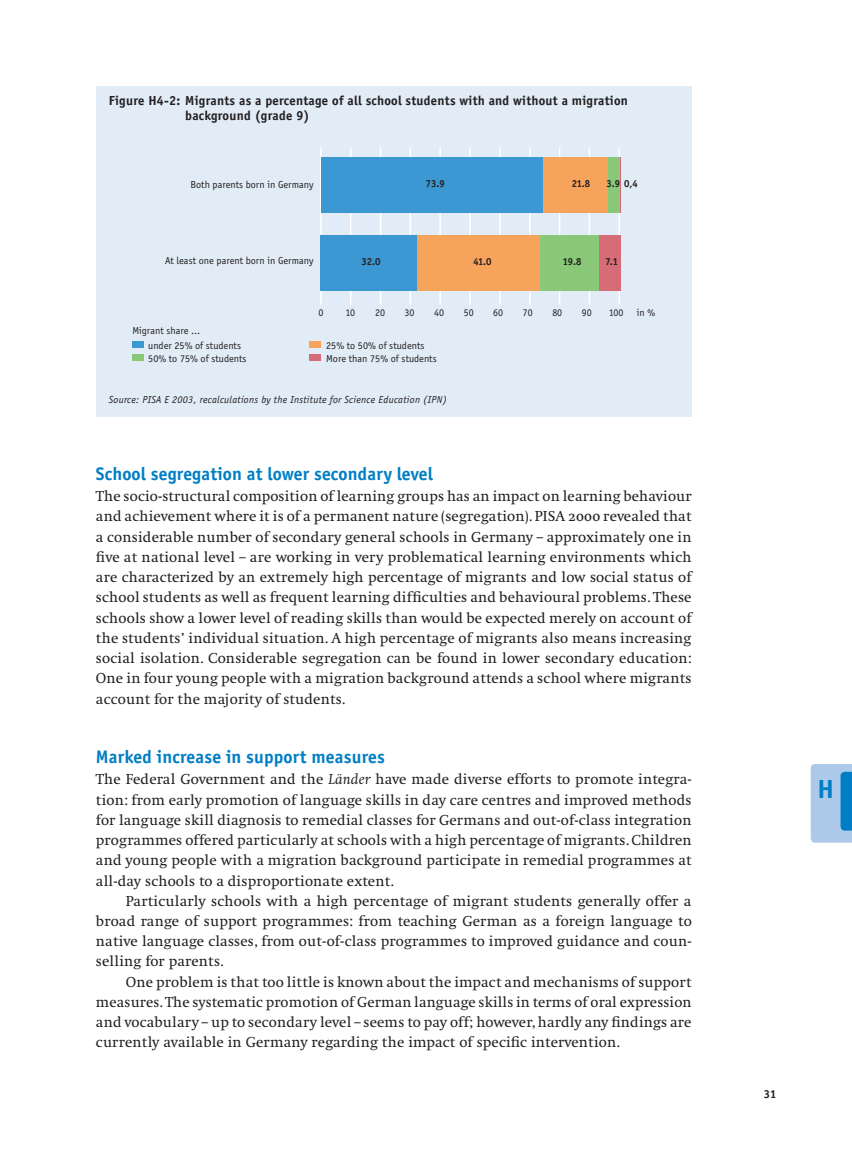
<style>
.page{position:relative;width:852px;height:1149px;background:#fff}
.page>*{position:absolute;margin:0;border:0;box-sizing:border-box;transform-origin:0 0}
.t1{font:700 27px "Officina Sans";color:#007ec5}
.t2{font:700 18.75px "Officina Sans";letter-spacing:.01em;color:#007ec5}
.t3{font:15px/20.2px "Swift Regular Os F";letter-spacing:.01em;color:#231f20;text-align:justify}
.t4{font:700 13.5px/15px "Officina Sans";letter-spacing:.02em;color:#231f20}
.t5{font:700 12px "Officina Sans";color:#231f20}
.t6{font:10.5px "Officina Sans";color:#231f20}
.t7{font:italic 10.5px "Officina Sans";letter-spacing:.025em;color:#231f20}
.t8{font:700 10.5px "Officina Sans";letter-spacing:-.01em;color:#231f20}
.s1{font-family:"Swift Italic Os F"}
</style>
<div class="page">
<div style="left:96px;top:86px;width:595px;height:330px;background:#e1ecf7"></div>
<hr style="left:320px;top:147px;width:1px;height:158px;background:#fff">
<hr style="left:469px;top:147px;width:1px;height:158px;background:#fff">
<hr style="left:409px;top:147px;width:2px;height:158px;background:#fff">
<hr style="left:439px;top:147px;width:2px;height:158px;background:#fff">
<hr style="left:350px;top:147px;width:1px;height:158px;background:#fff">
<hr style="left:380px;top:147px;width:1px;height:158px;background:#fff">
<hr style="left:529px;top:147px;width:1px;height:158px;background:#fff">
<hr style="left:499px;top:147px;width:1px;height:158px;background:#fff">
<hr style="left:558px;top:147px;width:2px;height:158px;background:#fff">
<hr style="left:588px;top:147px;width:2px;height:158px;background:#fff">
<hr style="left:618px;top:147px;width:2px;height:158px;background:#fff">
<div style="left:132px;top:341px;width:11px;height:7px;background:#3b98d3"></div>
<div style="left:309px;top:341px;width:12px;height:7px;background:#f8a35c"></div>
<div style="left:132px;top:354px;width:11px;height:7px;background:#88c878"></div>
<div style="left:309px;top:354px;width:12px;height:7px;background:#d56c77"></div>
<hr style="left:619px;top:157px;width:1px;height:56px;background:#d56c77">
<div style="left:599px;top:235px;width:21px;height:56px;background:#d56c77"></div>
<div style="left:607px;top:157px;width:12px;height:56px;background:#88c878"></div>
<div style="left:539px;top:235px;width:60px;height:56px;background:#88c878"></div>
<div style="left:542px;top:157px;width:65px;height:56px;background:#f8a35c"></div>
<div style="left:416px;top:235px;width:123px;height:56px;background:#f8a35c"></div>
<div style="left:320px;top:157px;width:222px;height:56px;background:#3b98d3"></div>
<div style="left:320px;top:235px;width:96px;height:56px;background:#3b98d3"></div>
<svg style="left:810px;top:764px;width:41px;height:78px;background:#8dbbe2"></svg>
<p class="t4" style="left:185px;top:94px;width:444px;text-indent:-77px">Figure H4-2: Migrants as a percentage of all school students with and without a migration background (grade 9)</p>
<p class="t6" style="left:190px;top:181px;width:125px">Both parents born in Germany</p>
<p class="t6" style="left:165px;top:256px;width:150px">At least one parent born in Germany</p>
<p class="t8" style="left:432px;top:174px;width:12px">75</p>
<p class="t8" style="left:426px;top:180px;width:20px">73.9</p>
<p class="t8" style="left:571px;top:180px;width:20px">21.8</p>
<p class="t8" style="left:606px;top:180px;width:33px">3.9 0,4</p>
<p class="t8" style="left:361px;top:257px;width:20px">32.0</p>
<p class="t8" style="left:473px;top:257px;width:20px">41.0</p>
<p class="t8" style="left:563px;top:257px;width:20px">19.8</p>
<p class="t8" style="left:605px;top:257px;width:14px">7.1</p>
<p class="t6" style="left:132px;top:326px;width:69px">Migrant share …</p>
<p class="t6" style="left:148px;top:341px;width:94px">under 25% of students</p>
<p class="t6" style="left:463px;top:308px;width:11px">50</p>
<p class="t6" style="left:493px;top:308px;width:11px">60</p>
<p class="t6" style="left:522px;top:308px;width:11px">70</p>
<p class="t6" style="left:609px;top:308px;width:16px">100</p>
<p class="t6" style="left:636px;top:308px;width:20px">in %</p>
<p class="t6" style="left:318px;top:308px;width:6px">0</p>
<p class="t6" style="left:345px;top:308px;width:11px">10</p>
<p class="t6" style="left:375px;top:308px;width:11px">20</p>
<p class="t6" style="left:404px;top:308px;width:11px">30</p>
<p class="t6" style="left:434px;top:308px;width:11px">40</p>
<p class="t6" style="left:552px;top:308px;width:11px">80</p>
<p class="t6" style="left:582px;top:308px;width:11px">90</p>
<p class="t6" style="left:326px;top:341px;width:100px">25% to 50% of students</p>
<p class="t6" style="left:148px;top:354px;width:100px">50% to 75% of students</p>
<p class="t6" style="left:326px;top:354px;width:112px">More than 75% of students</p>
<p class="t7" style="left:109px;top:395px;width:340px">Source: PISA E 2003, recalculations by the Institute for Science Education (IPN)</p>
<p class="t2" style="left:96px;top:466px;width:338px">School segregation at lower secondary level</p>
<p class="t3" style="left:96px;top:487px;width:597px">The socio-structural composition of learning groups has an impact on learning behaviour and achievement where it is of a permanent nature (segregation). PISA 2000 revealed that a considerable number of secondary general schools in Germany – approximately one in five at national level – are working in very problematical learning environments which are characterized by an extremely high percentage of migrants and low social status of school students as well as frequent learning difficulties and behavioural problems. These schools show a lower level of reading skills than would be expected merely on account of the students’ individual situation. A high percentage of migrants also means increasing social isolation. Considerable segregation can be found in lower secondary education:<br>One in four young people with a migration background attends a school where migrants account for the majority of students.</p>
<p class="t2" style="left:96px;top:749px;width:290px">Marked increase in support measures</p>
<p class="t3" style="left:96px;top:770px;width:597px">The Federal Government and the <span class="s1">Länder</span> have made diverse efforts to promote integra&shy;tion: from early promotion of language skills in day care centres and improved methods for language skill diagnosis to remedial classes for Germans and out-of-class integration programmes offered particularly at schools with a high percentage of migrants. Children and young people with a migration background participate in remedial programmes at all-day schools to a disproportionate extent.</p>
<p class="t3" style="left:96px;top:891px;width:597px;text-indent:30px">Particularly schools with a high percentage of migrant students generally offer a broad range of support programmes: from teaching German as a foreign language to native language classes, from out-of-class programmes to improved guidance and coun&shy;selling for parents.</p>
<p class="t3" style="left:96px;top:972px;width:597px;text-indent:30px">One problem is that too little is known about the impact and mechanisms of support measures. The systematic promotion of German language skills in terms of oral expression and vocabulary – up to secondary level – seems to pay off; however, hardly any findings are currently available in Germany regarding the impact of specific intervention.</p>
<h1 class="t1" style="left:817px;top:778px;width:18px">H</h1>
<p class="t5" style="left:763px;top:1089px;width:14px">31</p>
</div>
